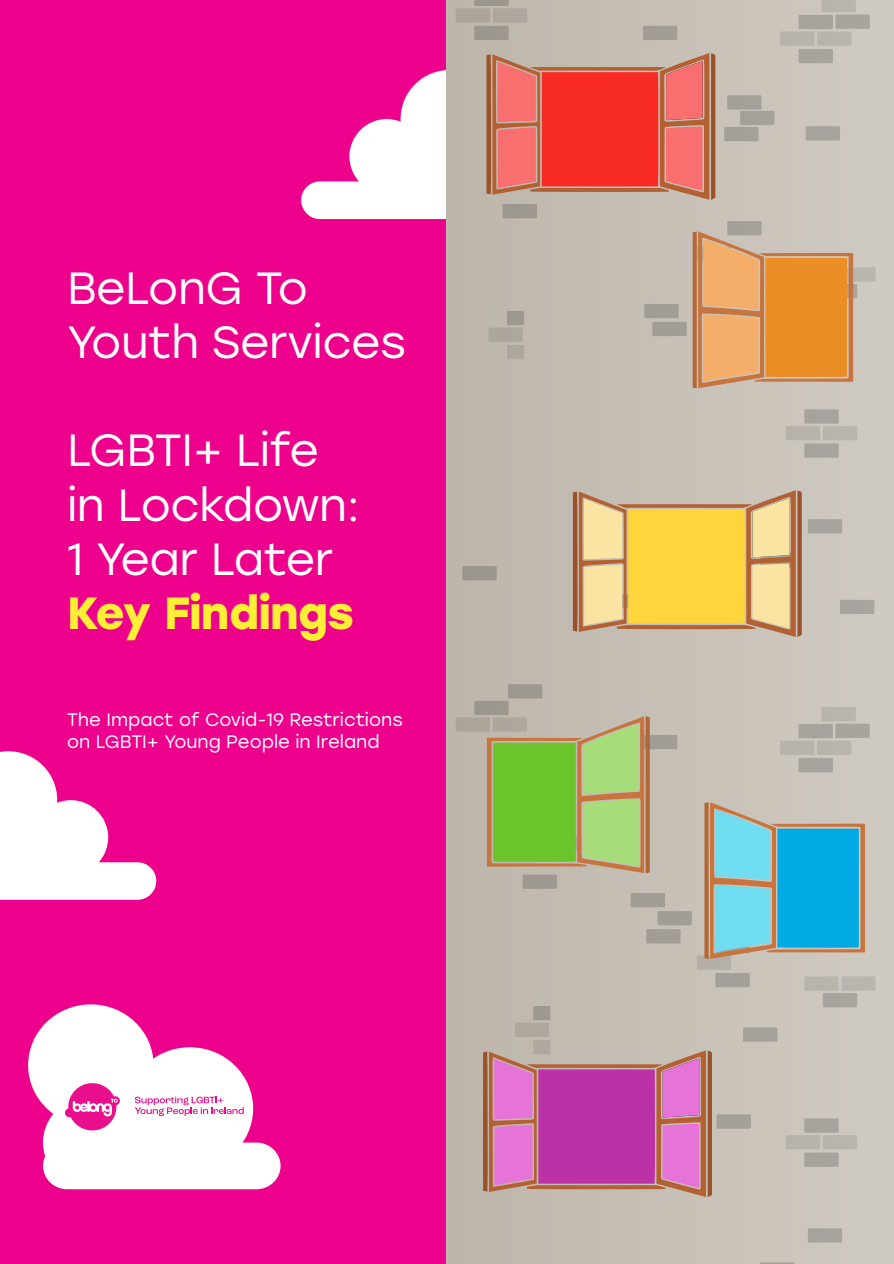
<style>
.page{position:relative;width:894px;height:1264px;background:#fff}
.page>*{position:absolute;margin:0;border:0;box-sizing:border-box;transform-origin:0 0}
.t1{font:45px/54px "Stolzl";letter-spacing:-.01em;color:#fff}
.t2{font:700 45px "Stolzl";letter-spacing:-.01em;color:#feef35}
.t3{font:18px/21.6px "Stolzl";color:#fff}
</style>
<div class="page">
<div style="left:0;top:0;width:446px;height:1263px;background:#ed008c"></div>
<div style="left:446px;top:0;width:447px;height:691px;background:#c6bfb6"></div>
<div style="left:841px;top:267px;width:34px;height:14px;background:#b9b6af"></div>
<svg style="left:822px;top:284px;width:35px;height:14px"></svg>
<div style="left:839px;top:599px;width:35px;height:15px;background:#a8a59f"></div>
<svg style="left:822px;top:0;width:33px;height:12px"></svg>
<div style="left:835px;top:15px;width:34px;height:14px;background:#a8a59e"></div>
<div style="left:798px;top:15px;width:34px;height:14px;background:#a6a39d"></div>
<div style="left:779px;top:32px;width:35px;height:14px;background:#b8b3ab"></div>
<div style="left:817px;top:32px;width:34px;height:14px;background:#b8b5ad"></div>
<div style="left:798px;top:49px;width:34px;height:14px;background:#a6a39d"></div>
<svg style="left:474px;top:0;width:34px;height:6px"></svg>
<div style="left:455px;top:8px;width:35px;height:15px;background:#aca59c"></div>
<div style="left:493px;top:8px;width:34px;height:15px;background:#ada69e"></div>
<div style="left:474px;top:26px;width:34px;height:14px;background:#9b978f"></div>
<div style="left:804px;top:409px;width:34px;height:14px;background:#a7a39e"></div>
<div style="left:785px;top:426px;width:34px;height:14px;background:#b8b3ac"></div>
<div style="left:822px;top:426px;width:35px;height:14px;background:#b8b5ae"></div>
<div style="left:804px;top:443px;width:34px;height:14px;background:#a7a39e"></div>
<div style="left:644px;top:304px;width:34px;height:14px;background:#a19e96"></div>
<div style="left:652px;top:322px;width:34px;height:14px;background:#a19e96"></div>
<div style="left:462px;top:566px;width:34px;height:14px;background:#9b968e"></div>
<div style="left:807px;top:519px;width:35px;height:14px;background:#a7a39e"></div>
<div style="left:727px;top:221px;width:34px;height:14px;background:#a4a199"></div>
<div style="left:642px;top:26px;width:35px;height:14px;background:#a19e96"></div>
<div style="left:805px;top:126px;width:34px;height:14px;background:#a7a39e"></div>
<div style="left:724px;top:127px;width:34px;height:14px;background:#a3a099"></div>
<div style="left:727px;top:95px;width:34px;height:14px;background:#a4a199"></div>
<div style="left:740px;top:111px;width:34px;height:14px;background:#a4a19a"></div>
<svg style="left:507px;top:311px;width:17px;height:14px"></svg>
<div style="left:488px;top:327px;width:34px;height:15px;background:#ada69e"></div>
<svg style="left:507px;top:345px;width:17px;height:14px"></svg>
<div style="left:446px;top:691px;width:447px;height:572px;background:linear-gradient(to right,#beb6ab,#cfcac2)"></div>
<div style="left:804px;top:976px;width:34px;height:14px;background:#b8b4ad"></div>
<div style="left:841px;top:976px;width:34px;height:14px;background:#b9b6af"></div>
<div style="left:822px;top:993px;width:35px;height:14px;background:#a7a49e"></div>
<div style="left:821px;top:707px;width:34px;height:14px;background:#b8b5ad"></div>
<div style="left:835px;top:723px;width:34px;height:14px;background:#a8a59e"></div>
<div style="left:798px;top:724px;width:34px;height:14px;background:#a6a39d"></div>
<div style="left:779px;top:740px;width:35px;height:14px;background:#b8b3ab"></div>
<div style="left:817px;top:740px;width:34px;height:14px;background:#b8b5ad"></div>
<div style="left:798px;top:758px;width:34px;height:14px;background:#a6a39d"></div>
<div style="left:474px;top:700px;width:34px;height:15px;background:#9b978f"></div>
<div style="left:455px;top:717px;width:35px;height:14px;background:#aba59c"></div>
<div style="left:508px;top:684px;width:34px;height:14px;background:#9d988f"></div>
<div style="left:804px;top:1118px;width:34px;height:14px;background:#a7a39e"></div>
<div style="left:785px;top:1134px;width:34px;height:15px;background:#b8b3ac"></div>
<div style="left:822px;top:1134px;width:35px;height:15px;background:#b8b5ae"></div>
<div style="left:804px;top:1152px;width:34px;height:14px;background:#a7a39e"></div>
<div style="left:743px;top:1027px;width:34px;height:14px;background:#a4a19a"></div>
<div style="left:716px;top:1114px;width:34px;height:14px;background:#a3a099"></div>
<div style="left:807px;top:1228px;width:35px;height:14px;background:#a7a39e"></div>
<svg style="left:761px;top:1262px;width:33px;height:1px"></svg>
<div style="left:522px;top:874px;width:35px;height:14px;background:#9d9990"></div>
<div style="left:642px;top:735px;width:35px;height:14px;background:#a19e96"></div>
<div style="left:646px;top:929px;width:34px;height:14px;background:#a19e96"></div>
<div style="left:657px;top:911px;width:34px;height:14px;background:#a29e97"></div>
<div style="left:630px;top:892px;width:35px;height:15px;background:#a19d95"></div>
<div style="left:696px;top:955px;width:35px;height:14px;background:#b4afa8"></div>
<div style="left:715px;top:972px;width:34px;height:15px;background:#a3a099"></div>
<svg style="left:533px;top:1006px;width:17px;height:14px"></svg>
<div style="left:514px;top:1022px;width:35px;height:14px;background:#aea79f"></div>
<svg style="left:0;top:751px;width:156px;height:148px"></svg>
<svg style="left:692px;top:231px;width:161px;height:157px"></svg>
<svg style="left:301px;top:53px;width:414px;height:166px"></svg>
<svg style="left:572px;top:490px;width:229px;height:147px"></svg>
<svg style="left:487px;top:716px;width:162px;height:157px;background:#98bd5c"></svg>
<svg style="left:704px;top:802px;width:160px;height:156px;background:#62b4c5"></svg>
<svg style="left:483px;top:1040px;width:229px;height:156px;background:#c468a2"></svg>
<svg style="left:28px;top:1004px;width:252px;height:185px;fill:#fff"></svg>
<div style="left:127px;top:1047px;width:126px;height:122px;background:#fff;border-radius:50%"></div>
<svg style="left:135px;top:1096px;width:109px;height:19px"></svg>
<svg style="left:65px;top:1083px;width:55px;height:47px"></svg>
<h1 class="t1" style="left:67px;top:260px;width:340px">BeLonG To<br>Youth Services</h1>
<h1 class="t1" style="left:67px;top:422px;width:294px">LGBTI+ Life in Lockdown:<br>1 Year Later</h1>
<h1 class="t2" style="left:67px;top:580px;width:288px">Key Findings</h1>
<p class="t3" style="left:67px;top:708px;width:337px">The Impact of Covid-19 Restrictions on LGBTI+ Young People in Ireland</p>
</div>
